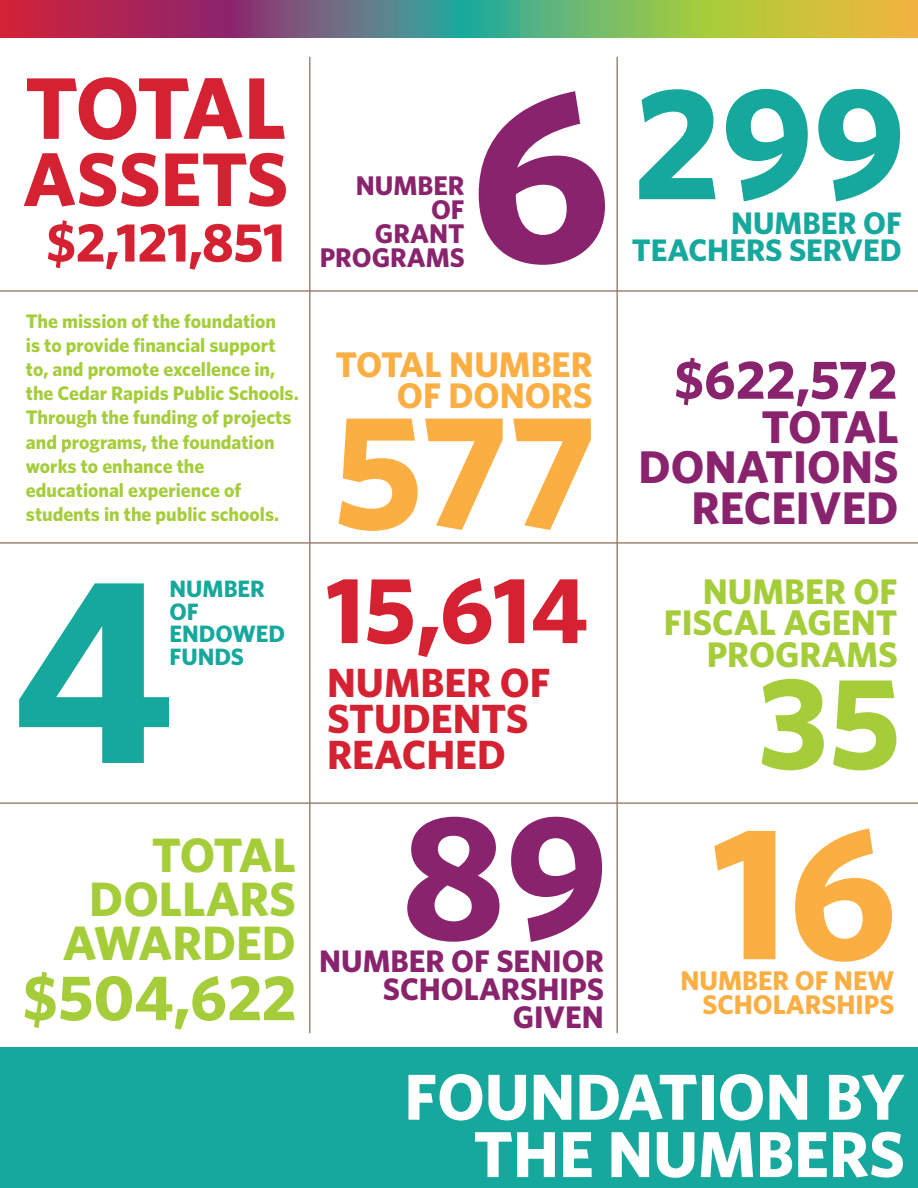
<style>
.page{position:relative;width:918px;height:1188px;background:#fff}
.page>*{position:absolute;margin:0;border:0;box-sizing:border-box;transform-origin:0 0}
.t1{font:700 265.2px "Whitney";color:#17a89d}
.t2{font:700 189.6px "Whitney";color:#fbae42}
.t3{font:700 178.05px "Whitney";color:#8a236d}
.t4{font:700 163.05px "Whitney";color:#fbae42}
.t5{font:700 160.05px "Whitney";color:#17a89d}
.t6{font:700 130.5px "Whitney";color:#a4cd39}
.t7{font:700 94.2px "Whitney";color:#d52233}
.t8{font:700 87.6px "Whitney";letter-spacing:-.03em;color:#d52233}
.t9{font:700 76.2px "Whitney";color:#d52233}
.t10{font:700 65.1px/57.3px "Whitney";color:#fff;text-align:right}
.t11{font:700 64.2px "Whitney";color:#a4cd39}
.t12{font:700 54.75px "Whitney";letter-spacing:-.015em;color:#d52233}
.t13{font:700 54.45px "Whitney";letter-spacing:-.005em;color:#8a236d}
.t14{font:700 48.3px/43.7px "Whitney";color:#a4cd39;text-align:right}
.t15{font:700 45.9px/40.5px "Whitney";color:#8a236d;text-align:right}
.t16{font:700 40.8px/36px "Whitney";color:#d52233}
.t17{font:700 35.7px/31.3px "Whitney";color:#a4cd39;text-align:right}
.t18{font:700 35.7px/31.3px "Whitney";color:#fbae42;text-align:right}
.t19{font:700 31.2px/27.5px "Whitney";color:#8a236d;text-align:right}
.t20{font:700 31.2px/27.5px "Whitney";color:#17a89d;text-align:right}
.t21{font:700 27px/23.9px "Whitney";color:#fbae42;text-align:right}
.t22{font:700 27px/23.9px "Whitney";color:#8a236d;text-align:right}
.t23{font:700 23.7px/22.6px "Whitney";color:#17a89d}
.t24{font:700 19.65px/24.2px "Whitney";color:#a4cd39}
.s1{font-size:247.05px;color:#8a236d}
</style>
<div class="page">
<svg style="left:0;top:0;width:918px;height:38px"></svg>
<div style="left:0;top:1048px;width:918px;height:140px;background:#17a89d"></div>
<hr style="left:309px;top:57px;width:2px;height:976px;background:#9d8677">
<hr style="left:0;top:802px;width:918px;height:2px;background:#9d8677">
<hr style="left:0;top:542px;width:918px;height:2px;background:#9d8677">
<hr style="left:0;top:290px;width:918px;height:2px;background:#9d8677">
<hr style="left:616px;top:57px;width:2px;height:976px;background:#9d8677">
<h3 class="t8" style="left:25px;top:55px;width:263px">TOTAL</h3>
<h3 class="t9" style="left:23px;top:133px;width:267px">ASSETS</h3>
<h3 class="t12" style="left:46px;top:209px;width:240px">$2,121,851</h3>
<p class="t24" style="left:26px;top:308px;width:274px">The mission of the foundation<br>is to provide financial support to, and promote excellence in, the Cedar Rapids Public Schools.<br>Through the funding of projects and programs, the foundation works to enhance the educational experience of students in the public schools.</p>
<p class="t23" style="left:170px;top:577px;width:117px">NUMBER<br>OF<br>ENDOWED<br>FUNDS</p>
<h1 class="t1" style="left:12px;top:510px;width:163px">4</h1>
<h3 class="t14" style="left:63px;top:832px;width:235px">TOTAL<br>DOLLARS<br>AWARDED</h3>
<h3 class="t11" style="left:23px;top:959px;width:276px">$504,622</h3>
<h3 class="t22" style="left:320px;top:173px;width:147px">NUMBER<br>OF<br>GRANT<br>PROGRAMS</h3>
<h3 class="t5" style="left:470px;top:47px;width:438px"><span class="s1">6</span>299</h3>
<h3 class="t20" style="left:632px;top:208px;width:272px">NUMBER OF<br>TEACHERS SERVED</h3>
<h3 class="t18" style="left:335px;top:347px;width:259px">TOTAL NUMBER<br>OF DONORS</h3>
<h3 class="t4" style="left:333px;top:373px;width:265px">577</h3>
<h3 class="t7" style="left:326px;top:553px;width:264px">15,614</h3>
<h3 class="t16" style="left:327px;top:664px;width:225px">NUMBER OF<br>STUDENTS<br>REACHED</h3>
<h3 class="t3" style="left:401px;top:770px;width:209px">89</h3>
<h3 class="t19" style="left:319px;top:947px;width:286px">NUMBER OF SENIOR<br>SCHOLARSHIPS<br>GIVEN</h3>
<h3 class="t13" style="left:674px;top:347px;width:225px">$622,572</h3>
<h3 class="t15" style="left:638px;top:405px;width:262px">TOTAL<br>DONATIONS<br>RECEIVED</h3>
<h3 class="t17" style="left:664px;top:575px;width:236px">NUMBER OF<br>FISCAL AGENT<br>PROGRAMS</h3>
<h3 class="t6" style="left:758px;top:644px;width:145px">35</h3>
<h2 class="t2" style="left:711px;top:778px;width:188px">16</h2>
<h3 class="t21" style="left:680px;top:968px;width:215px">NUMBER OF NEW<br>SCHOLARSHIPS</h3>
<h3 class="t10" style="left:404px;top:1067px;width:502px">FOUNDATION BY<br>THE NUMBERS</h3>
</div>
